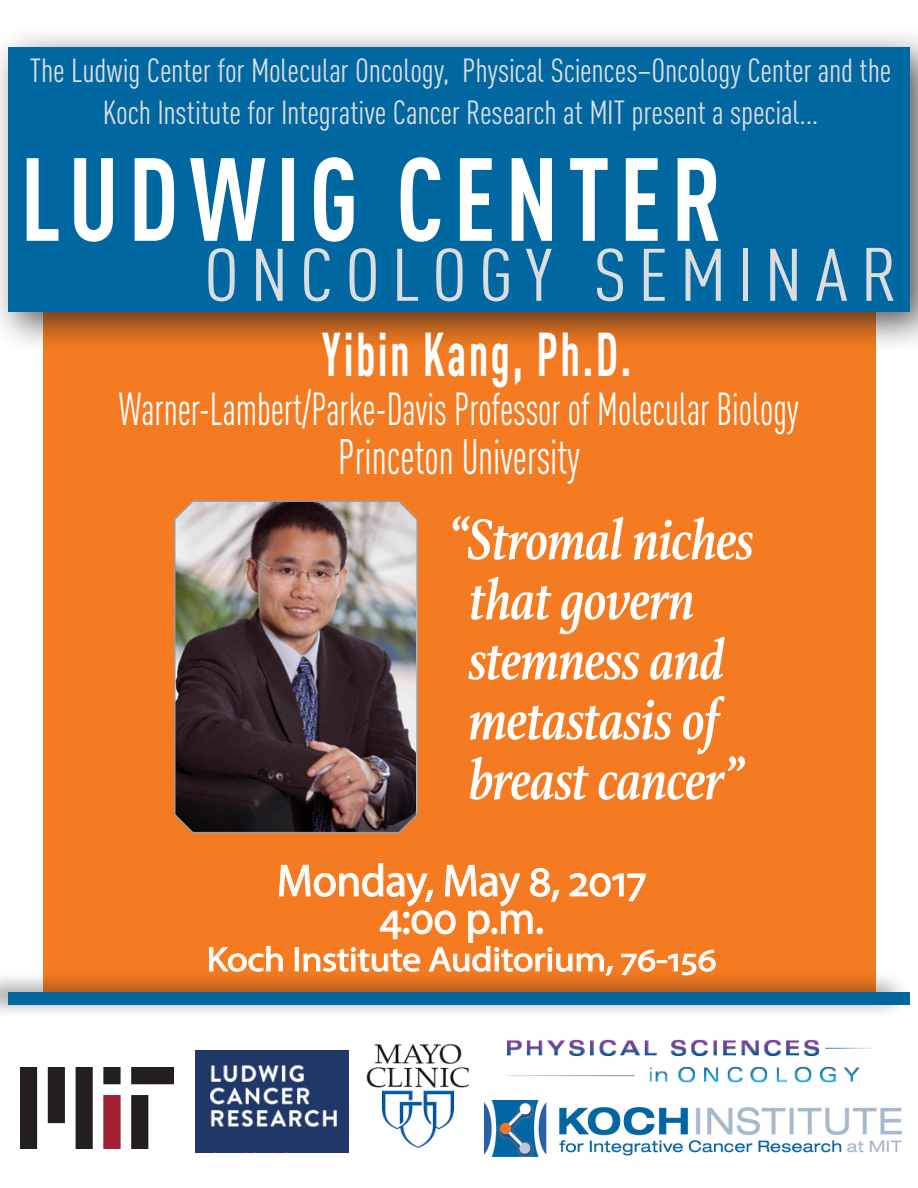
<style>
.page{position:relative;width:918px;height:1188px;background:#fff}
.page>*{position:absolute;margin:0;border:0;box-sizing:border-box;transform-origin:0 0}
.t1{font:700 condensed 116.1px "DIN Pro";letter-spacing:.09em;color:#fff;scale:.92 1}
.t2{font:condensed 73.05px "DIN Pro";letter-spacing:.135em;color:#dcdddf;scale:1.15 1}
.Speaker_Name{font:700 condensed 60.9px "DIN Pro";letter-spacing:.05em;color:#fff;scale:.78 1}
.Date{font:italic 700 60.45px/60px "Athelas";letter-spacing:-.01em;color:#fff;scale:.85 1}
.Institute{font:condensed 49.2px "DIN Pro";color:#fff;scale:.82 1}
.Institute-2{font:condensed 45.6px "DIN Pro";color:#fff;scale:.82 1}
.Date-2{font:45.3px "Myriad Pro";letter-spacing:-.01em;color:#fff}
.Date-3{font:34.5px "Myriad Pro";letter-spacing:-.01em;color:#fff;scale:1.1 1}
.t3{font:condensed 33px "DIN Pro";color:#dcdddf}
.s1{font-size:74.4px}
</style>
<div class="page">
<div style="left:43px;top:206px;width:832px;height:786px;background:#f47b21"></div>
<div style="left:0;top:971px;width:910px;height:48px;background:#231f20;opacity:.56"></div>
<div style="left:8px;top:992px;width:902px;height:13px;background:#0167a1"></div>
<div style="left:0;top:25px;width:918px;height:329px;background:#231f20;opacity:.75"></div>
<div style="left:8px;top:47px;width:902px;height:264px;background:#0167a1"></div>
<svg style="left:209px;top:863px;width:507px;height:113px"></svg>
<img style="left:484px;top:1101px;width:418px;height:56px">
<img style="left:195px;top:1051px;width:153px;height:102px">
<img style="left:174px;top:500px;width:244px;height:334px">
<img style="left:508px;top:1016px;width:364px;height:91px">
<img style="left:366px;top:1043px;width:104px;height:105px">
<img style="left:21px;top:1067px;width:153px;height:81px">
<p class="t3" style="left:30px;top:47px;width:863px">The Ludwig Center for Molecular Oncology, Physical Sciences–Oncology Center and the</p>
<p class="t3" style="left:103px;top:89px;width:717px">Koch Institute for Integrative Cancer Research at MIT present a special...</p>
<p class="t1" style="left:20px;top:112px;width:764px">LUDWIG CENTER</p>
<p class="t2" style="left:204px;top:222px;width:605px">ONCOLOGY SEMINA<span class="s1">R</span></p>
<p class="Speaker_Name" style="left:322px;top:308px;width:398px">Yibin Kang, Ph.D.</p>
<p class="Institute-2" style="left:119px;top:376px;width:830px">Warner-Lambert/Parke-Davis Professor of Molecular Biology</p>
<p class="Institute" style="left:338px;top:422px;width:296px">Princeton University</p>
<p class="Date" style="left:469px;top:508px;width:337px;text-indent:-20px">“Stromal niches that govern stemness and metastasis of</p>
<p class="Date" style="left:469px;top:748px;width:323px">breast cancer”</p>
<p class="Date-2" style="left:277px;top:853px;width:371px">Monday, May 8, 2017</p>
<p class="Date-2" style="left:380px;top:890px;width:166px">4:00 p.m.</p>
<p class="Date-3" style="left:207px;top:938px;width:465px">Koch Institute Auditorium, 76-156</p>
</div>
